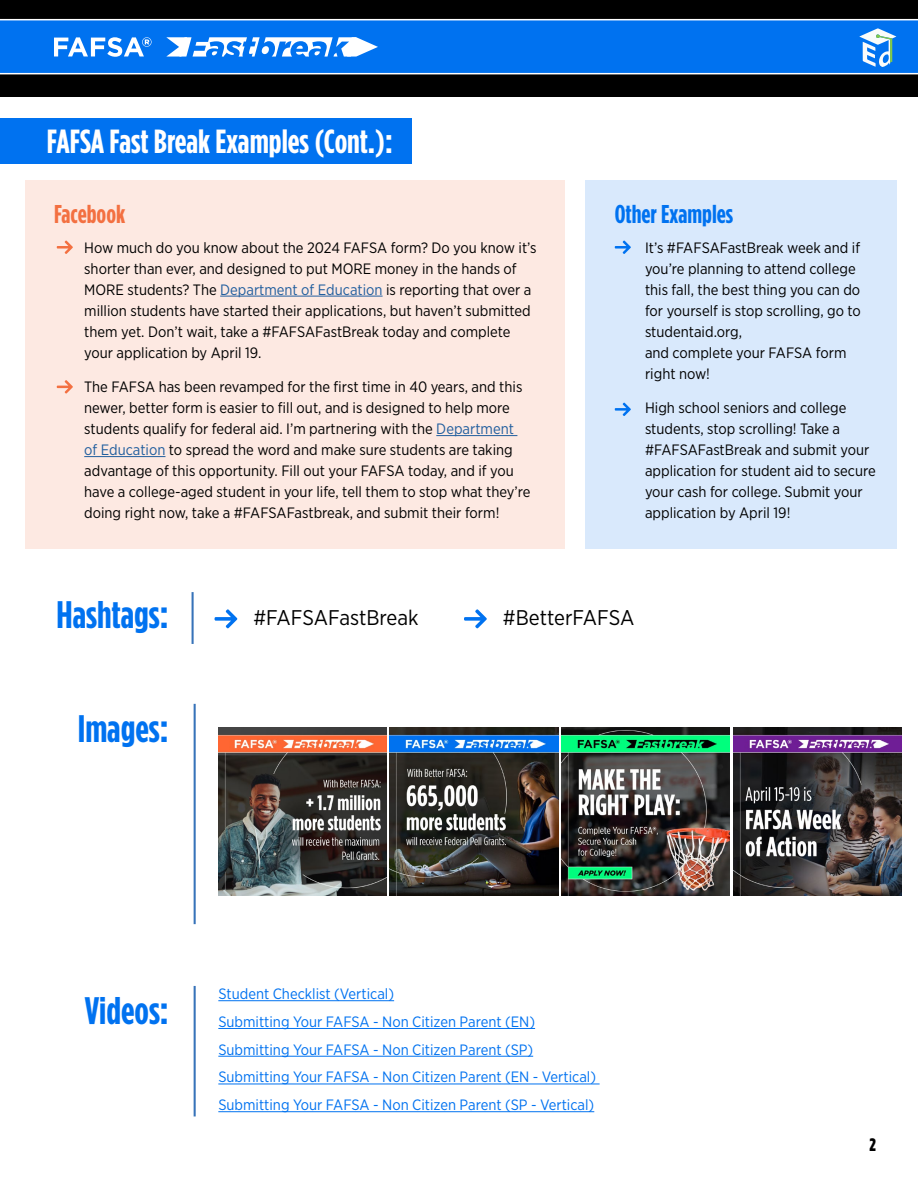
<style>
.page{position:relative;width:918px;height:1188px;background:#fff}
.page>*{position:absolute;margin:0;border:0;box-sizing:border-box;transform-origin:0 0}
.t1{font:700 38.25px "Gotham Cond";color:#0072f0}
.t2{font:700 33.45px "Gotham Cond";color:#fff}
.t3{font:700 25.8px "Gotham Cond";color:#0072f0}
.t4{font:700 25.8px "Gotham Cond";color:#f37041}
.t5{font:21.3px "Gotham Narrow";color:#000}
.t6{font:900 18px "Gotham Cond";color:#000}
.t7{font:15px/21px "Gotham Narrow";color:#000}
.t8{font:15px/27.8px "Gotham Narrow";color:#0072f0}
.s1{color:#215e9e}
</style>
<div class="page">
<div style="left:0;top:0;width:918px;height:96px;background:#000"></div>
<svg style="left:0;top:19px;width:918px;height:55px;background:#0d79f0"></svg>
<div style="left:25px;top:181px;width:539px;height:368px;background:#fde9e2"></div>
<div style="left:585px;top:181px;width:311px;height:368px;background:#d9e9fc"></div>
<hr style="left:220px;top:296px;width:163px;height:1px;background:#215e9e">
<hr style="left:436px;top:435px;width:81px;height:1px;background:#215e9e">
<hr style="left:84px;top:456px;width:81px;height:1px;background:#215e9e">
<svg style="left:54px;top:37px;width:98px;height:20px;background:#6daef6"></svg>
<svg style="left:166px;top:37px;width:212px;height:20px;background:#7cb6f7"></svg>
<svg style="left:57px;top:241px;width:16px;height:13px"></svg>
<svg style="left:615px;top:241px;width:16px;height:13px"></svg>
<svg style="left:615px;top:403px;width:16px;height:13px"></svg>
<svg style="left:57px;top:380px;width:16px;height:14px"></svg>
<hr style="left:218px;top:1000px;width:176px;height:1px;background:#0072f0">
<hr style="left:218px;top:1028px;width:317px;height:1px;background:#0072f0">
<hr style="left:218px;top:1056px;width:315px;height:1px;background:#0072f0">
<hr style="left:218px;top:1084px;width:382px;height:1px;background:#0072f0">
<hr style="left:218px;top:1111px;width:376px;height:1px;background:#0072f0">
<svg style="left:215px;top:609px;width:22px;height:19px"></svg>
<svg style="left:464px;top:609px;width:23px;height:19px"></svg>
<img style="left:218px;top:728px;width:168px;height:168px">
<img style="left:390px;top:728px;width:168px;height:168px">
<img style="left:562px;top:728px;width:168px;height:168px">
<hr style="left:194px;top:704px;width:2px;height:220px;background:#3773b9">
<hr style="left:194px;top:986px;width:2px;height:130px;background:#3773b9">
<hr style="left:192px;top:592px;width:2px;height:52px;background:#3773b9">
<div style="left:0;top:119px;width:412px;height:45px;background:#0072f0"></div>
<svg style="left:859px;top:28px;width:37px;height:39px"></svg>
<img style="left:733px;top:728px;width:168px;height:168px">
<h2 class="t2" style="left:47px;top:122px;width:348px">FAFSA Fast Break Examples (Cont.):</h2>
<h3 class="t4" style="left:54px;top:199px;width:73px">Facebook</h3>
<h3 class="t3" style="left:615px;top:199px;width:120px">Other Examples</h3>
<p class="t7" style="left:84px;top:237px;width:454px">How much do you know about the 2024 FAFSA form? Do you know it’s shorter than ever, and designed to put MORE money in the hands of MORE students? The <span class="s1">Department of Education</span> is reporting that over a million students have started their applications, but haven’t submitted them yet. Don’t wait, take a #FAFSAFastBreak today and complete your application by April 19.</p>
<p class="t7" style="left:84px;top:376px;width:448px">The FAFSA has been revamped for the first time in 40 years, and this newer, better form is easier to fill out, and is designed to help more students qualify for federal aid. I’m partnering with the <span class="s1">Department of Education</span> to spread the word and make sure students are taking advantage of this opportunity. Fill out your FAFSA today, and if you have a college-aged student in your life, tell them to stop what they’re doing right now, take a #FAFSAFastbreak, and submit their form!</p>
<p class="t7" style="left:645px;top:237px;width:217px">It’s #FAFSAFastBreak week and if you’re planning to attend college this fall, the best thing you can do for yourself is stop scrolling, go to studentaid.org,<br>and complete your FAFSA form right now!</p>
<p class="t7" style="left:645px;top:397px;width:232px">High school seniors and college students, stop scrolling! Take a #FAFSAFastBreak and submit your application for student aid to secure your cash for college. Submit your application by April 19!</p>
<h1 class="t1" style="left:57px;top:592px;width:113px">Hashtags:</h1>
<h1 class="t1" style="left:78px;top:706px;width:92px">Images:</h1>
<h3 class="t5" style="left:253px;top:605px;width:167px">#FAFSAFastBreak</h3>
<h3 class="t5" style="left:503px;top:605px;width:133px">#BetterFAFSA</h3>
<h1 class="t1" style="left:85px;top:988px;width:85px">Videos:</h1>
<p class="t8" style="left:218px;top:980px;width:379px">Student Checklist (Vertical)<br>Submitting Your FAFSA - Non Citizen Parent (EN)<br>Submitting Your FAFSA - Non Citizen Parent (SP)<br>Submitting Your FAFSA - Non Citizen Parent (EN - Vertical)<br>Submitting Your FAFSA - Non Citizen Parent (SP - Vertical)</p>
<p class="t6" style="left:869px;top:1134px;width:8px">2</p>
</div>
